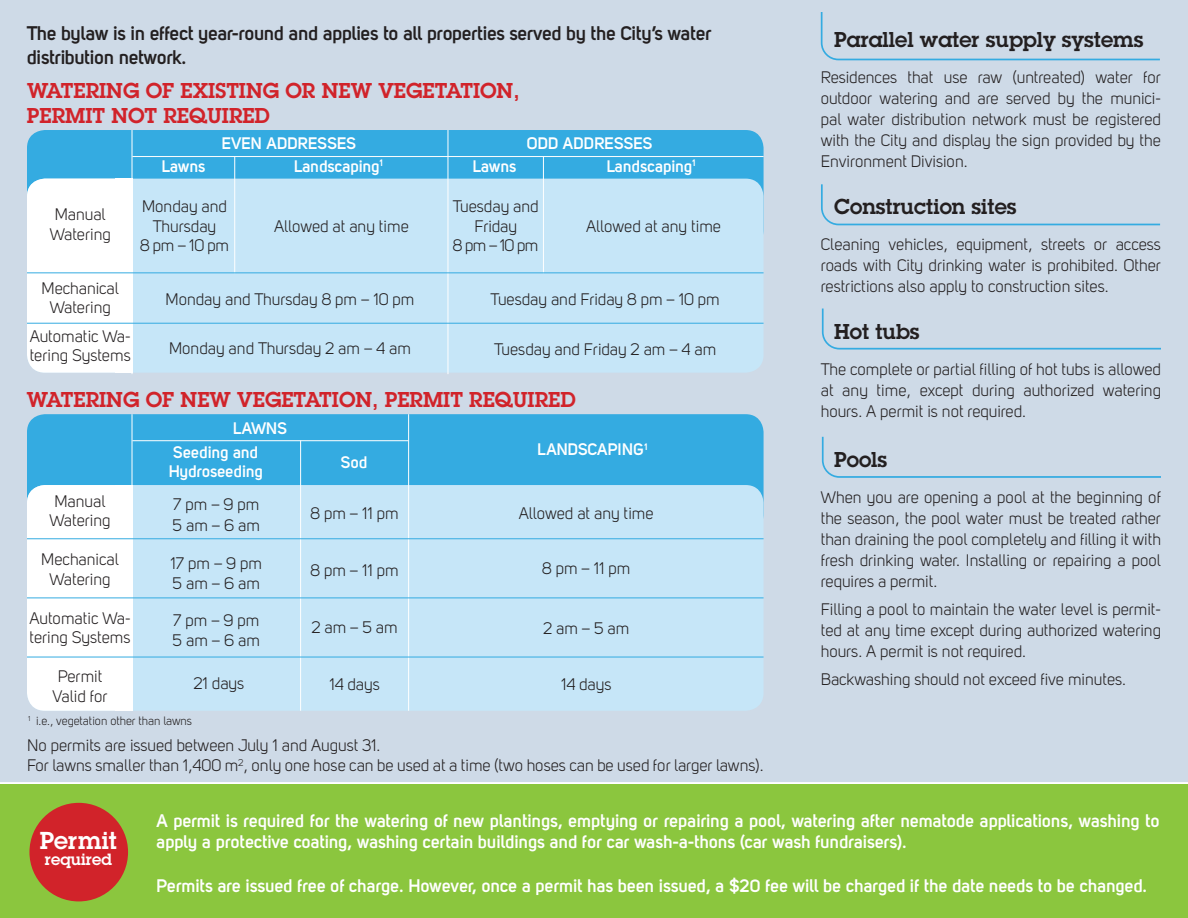
<style>
.page{position:relative;width:1188px;height:918px;background:#fff}
.page>*{position:absolute;margin:0;border:0;box-sizing:border-box;transform-origin:0 0}
.t1{font:600 24px "Lubalin Graph Std";color:#fff}
.t2{font:600 21px/25.2px "Lubalin Graph Std";color:#d1232a}
.t3{font:600 21px "Lubalin Graph Std";color:#231f20}
.t4{font:700 19.5px/23.4px "Uni Sans Semi";letter-spacing:-.01em;color:#231f20}
.t5{font:700 18px/21.6px "Uni Sans Semi";color:#fff}
.t6{font:16.5px/21px "Uni Sans Book";color:#231f20;text-align:center}
.t7{font:700 16.5px/19.5px "Uni Sans Semi";color:#fff}
.t8{font:600 15.9px "Lubalin Graph Std";color:#fff}
.t9{font:12px "Uni Sans Book";color:#231f20}
</style>
<div class="page">
<div style="left:0;top:0;width:1188px;height:794px;background:#cedae7"></div>
<svg style="left:0;top:782px;width:1188px;height:3px"></svg>
<div style="left:0;top:785px;width:1188px;height:133px;background:#8bc63e"></div>
<div style="left:27px;top:130px;width:737px;height:118px;background:#34abe1;border-radius:18px"></div>
<div style="left:27px;top:179px;width:737px;height:194px;background:#c6e6f8;border-radius:18px"></div>
<div style="left:27px;top:179px;width:105px;height:194px;background:#fff;border-radius:18px"></div>
<div style="left:27px;top:414px;width:737px;height:118px;background:#34abe1;border-radius:18px"></div>
<div style="left:27px;top:485px;width:737px;height:226px;background:#c6e6f8;border-radius:18px"></div>
<hr style="left:132px;top:130px;width:1px;height:244px;background:#fff">
<hr style="left:132px;top:414px;width:1px;height:297px;background:#fff">
<hr style="left:234px;top:157px;width:1px;height:116px;background:#fff">
<hr style="left:300px;top:441px;width:1px;height:270px;background:#fff">
<hr style="left:543px;top:157px;width:1px;height:116px;background:#fff">
<hr style="left:448px;top:130px;width:1px;height:244px;background:#fff">
<hr style="left:408px;top:414px;width:1px;height:297px;background:#fff">
<div style="left:29px;top:803px;width:99px;height:98px;background:#d1232a;border-radius:50%"></div>
<svg style="left:821px;top:13px;width:339px;height:47px"></svg>
<svg style="left:822px;top:309px;width:339px;height:41px"></svg>
<svg style="left:822px;top:437px;width:339px;height:41px"></svg>
<svg style="left:821px;top:184px;width:339px;height:41px"></svg>
<hr style="left:132px;top:156px;width:632px;height:1px;background:#fff">
<hr style="left:132px;top:440px;width:276px;height:1px;background:#fff">
<div style="left:115px;top:179px;width:17px;height:194px;background:#fff"></div>
<hr style="left:27px;top:323px;width:737px;height:1px;background:#34abe1">
<hr style="left:27px;top:272px;width:737px;height:1px;background:#34abe1">
<div style="left:27px;top:485px;width:105px;height:226px;background:#fff;border-radius:18px"></div>
<div style="left:115px;top:485px;width:17px;height:226px;background:#fff"></div>
<hr style="left:27px;top:598px;width:737px;height:1px;background:#34abe1">
<hr style="left:27px;top:657px;width:737px;height:1px;background:#34abe1">
<hr style="left:27px;top:538px;width:737px;height:1px;background:#34abe1">
<p class="t4" style="left:27px;top:21px;width:686px">The bylaw is in effect year-round and applies to all properties served by the City’s water distribution network.</p>
<p class="t2" style="left:27px;top:77px;width:494px">WATERING OF EXISTING OR NEW VEGETATION,<br>PERMIT NOT REQUIRED</p>
<p class="t7" style="left:222px;top:134px;width:136px">EVEN ADDRESSES</p>
<p class="t7" style="left:527px;top:134px;width:127px">ODD ADDRESSES</p>
<p class="t6" style="left:50px;top:205px;width:62px;line-height:19.5px">Manual<br>Watering</p>
<p class="t6" style="left:42px;top:278px;width:79px;line-height:19.5px">Mechanical<br>Watering</p>
<p class="t6" style="left:30px;top:326px;width:103px;line-height:19.5px;text-align:left">Automatic Wa&shy;tering Systems</p>
<p class="t7" style="left:162px;top:156px;width:45px">Lawns</p>
<p class="t7" style="left:294px;top:156px;width:90px">Landscaping<sup>1</sup></p>
<p class="t7" style="left:473px;top:156px;width:45px">Lawns</p>
<p class="t7" style="left:607px;top:156px;width:90px">Landscaping<sup>1</sup></p>
<p class="t6" style="left:142px;top:197px;width:87px;line-height:19.5px">Monday and<br>Thursday</p>
<p class="t6" style="left:140px;top:235px;width:91px">8 pm – 10 pm</p>
<p class="t6" style="left:453px;top:197px;width:87px;line-height:19.5px">Tuesday and<br>Friday</p>
<p class="t6" style="left:453px;top:235px;width:87px">8 pm – 10 pm</p>
<p class="t6" style="left:274px;top:216px;width:136px">Allowed at any time</p>
<p class="t6" style="left:586px;top:216px;width:136px">Allowed at any time</p>
<p class="t6" style="left:166px;top:289px;width:250px">Monday and Thursday 8 pm – 10 pm</p>
<p class="t6" style="left:169px;top:338px;width:243px">Monday and Thursday 2 am – 4 am</p>
<p class="t6" style="left:491px;top:289px;width:231px">Tuesday and Friday 8 pm – 10 pm</p>
<p class="t6" style="left:494px;top:338px;width:224px">Tuesday and Friday 2 am – 4 am</p>
<p class="t2" style="left:27px;top:387px;width:550px">WATERING OF NEW VEGETATION, PERMIT REQUIRED</p>
<p class="t7" style="left:233px;top:418px;width:56px">LAWNS</p>
<p class="t7" style="left:169px;top:442px;width:96px">Seeding and<br>Hydroseeding</p>
<p class="t7" style="left:341px;top:453px;width:28px">Sod</p>
<p class="t6" style="left:50px;top:491px;width:62px;line-height:19.5px">Manual<br>Watering</p>
<p class="t6" style="left:41px;top:550px;width:79px;line-height:19.5px">Mechanical<br>Watering</p>
<p class="t6" style="left:30px;top:608px;width:103px;line-height:19.5px;text-align:left">Automatic Wa&shy;tering Systems</p>
<p class="t6" style="left:53px;top:667px;width:56px;line-height:19.5px">Permit<br>Valid for</p>
<p class="t6" style="left:194px;top:672px;width:52px">21 days</p>
<p class="t9" style="left:28px;top:714px;width:166px"><sup>1</sup> i.e., vegetation other than lawns</p>
<p class="t6" style="left:173px;top:494px;width:89px;text-align:left">7 pm – 9 pm<br>5 am – 6 am</p>
<p class="t6" style="left:170px;top:554px;width:93px;line-height:19.5px;text-align:left">17 pm – 9 pm<br>5 am – 6 am</p>
<p class="t6" style="left:173px;top:611px;width:89px;line-height:19.5px;text-align:left">7 pm – 9 pm<br>5 am – 6 am</p>
<p class="t6" style="left:311px;top:502px;width:90px">8 pm – 11 pm</p>
<p class="t6" style="left:311px;top:559px;width:90px">8 pm – 11 pm</p>
<p class="t6" style="left:311px;top:616px;width:88px">2 am – 5 am</p>
<p class="t6" style="left:329px;top:673px;width:52px">14 days</p>
<p class="t7" style="left:538px;top:440px;width:111px">LANDSCAPING<sup>1</sup></p>
<p class="t6" style="left:519px;top:502px;width:136px">Allowed at any time</p>
<p class="t6" style="left:542px;top:558px;width:90px">8 pm – 11 pm</p>
<p class="t6" style="left:543px;top:618px;width:88px">2 am – 5 am</p>
<p class="t6" style="left:561px;top:673px;width:52px">14 days</p>
<p class="t6" style="left:27px;top:735px;width:355px">No permits are issued between July 1 and August 31.</p>
<p class="t6" style="left:27px;top:755px;width:738px">For lawns smaller than 1,400 m<sup>2</sup>, only one hose can be used at a time (two hoses can be used for larger lawns).</p>
<p class="t3" style="left:834px;top:26px;width:311px">Parallel water supply systems</p>
<p class="t6" style="left:821px;top:67px;width:342px;text-align:justify">Residences that use raw (untreated) water for outdoor watering and are served by the munici&shy;pal water distribution network must be registered with the City and display the sign provided by the Environment Division.</p>
<p class="t3" style="left:834px;top:193px;width:184px">Construction sites</p>
<p class="t6" style="left:821px;top:234px;width:342px;text-align:justify">Cleaning vehicles, equipment, streets or access roads with City drinking water is prohibited. Other restrictions also apply to construction sites.</p>
<p class="t3" style="left:834px;top:317px;width:87px">Hot tubs</p>
<p class="t6" style="left:821px;top:359px;width:342px;text-align:justify">The complete or partial filling of hot tubs is allowed at any time, except during authorized watering hours. A permit is not required.</p>
<p class="t3" style="left:834px;top:446px;width:54px">Pools</p>
<p class="t6" style="left:821px;top:487px;width:342px;text-align:justify">When you are opening a pool at the beginning of the season, the pool water must be treated rather than draining the pool completely and filling it with fresh drinking water. Installing or repairing a pool requires a permit.</p>
<p class="t6" style="left:821px;top:599px;width:342px;text-align:justify">Filling a pool to maintain the water level is permit&shy;ted at any time except during authorized watering hours. A permit is not required.</p>
<p class="t6" style="left:821px;top:669px;width:307px">Backwashing should not exceed five minutes.</p>
<p class="t1" style="left:40px;top:825px;width:79px">Permit</p>
<p class="t8" style="left:45px;top:849px;width:68px">required</p>
<p class="t5" style="left:157px;top:809px;width:1005px">A permit is required for the watering of new plantings, emptying or repairing a pool, watering after nematode applications, washing to apply a protective coating, washing certain buildings and for car wash-a-thons (car wash fundraisers).</p>
<p class="t5" style="left:157px;top:874px;width:992px">Permits are issued free of charge. However, once a permit has been issued, a $20 fee will be charged if the date needs to be changed.</p>
</div>
